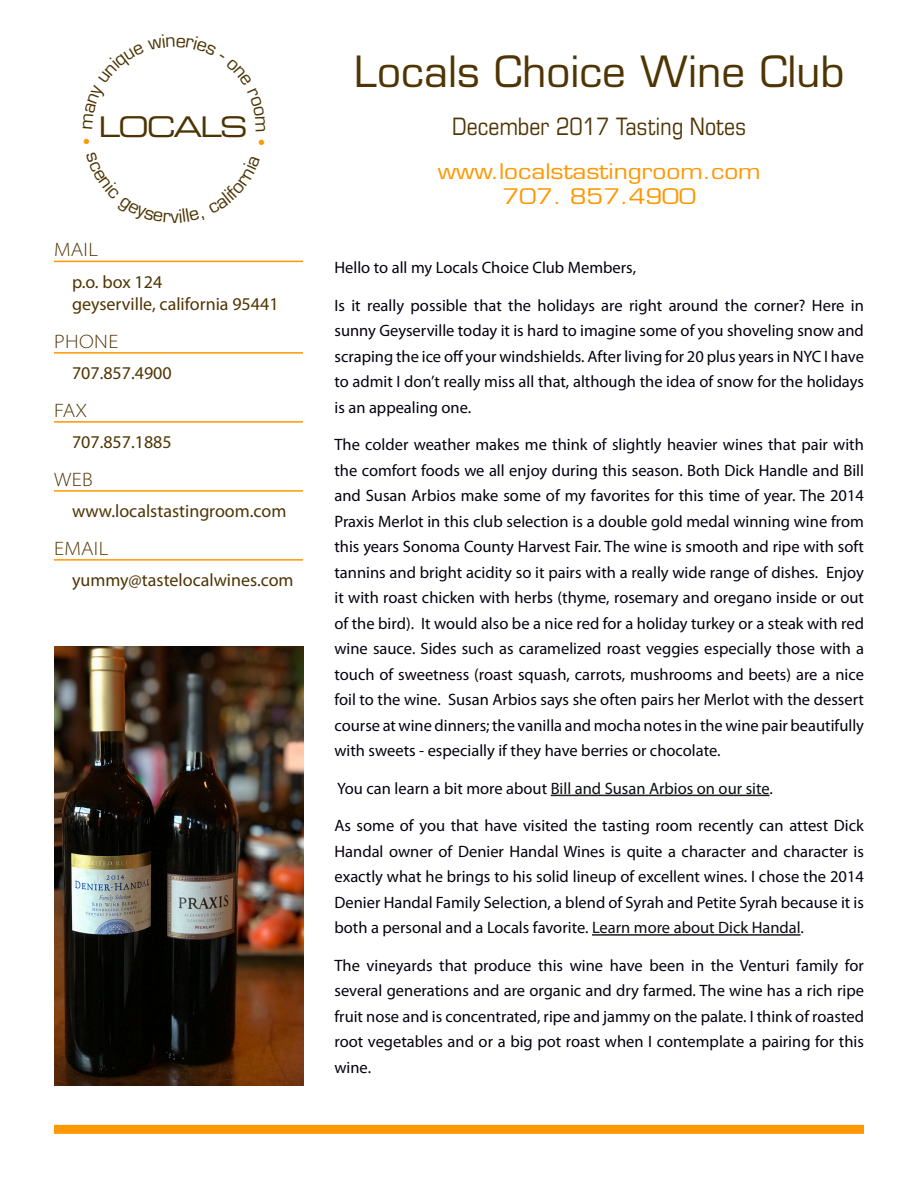
<style>
.page{position:relative;width:918px;height:1188px;background:#fff}
.page>*{position:absolute;margin:0;border:0;box-sizing:border-box;transform-origin:0 0}
.Top_Heading{font:42px "Eurostile";color:#4f3503}
.t1{font:28.5px "Eurostile Extended Two";letter-spacing:-.075em;color:#4c3503}
.Top_Sub-heading{font:condensed 24px "Eurostile";color:#4f3503}
.Top_Sub-heading-2{font:21px "Eurostile";color:#ff9700;scale:1.16 1}
.Top_Contact{font:21px "Eurostile";color:#ff9700;scale:1.16 1}
.Contact_Info_-_Caps{font:300 semi-expanded 19.5px "Myriad Pro";letter-spacing:.02em;color:#4f3503}
.Contact_Info_-_First{font:18px "Myriad Pro";color:#4f3503}
.Contact_Info_-_Next{font:18px "Myriad Pro";color:#4f3503}
.Paragraph_Welcome{font:16.5px/25.5px "Myriad Pro";color:#06000f;text-align:justify}
.Paragraph_Welcome-2{font:16.5px "Myriad Pro";color:#0a0d14}
.s1{color:#06000f}
.s2{color:#0a0d14}
</style>
<div class="page">
<div style="left:54px;top:1125px;width:810px;height:9px;background:#ff9700"></div>
<hr style="left:551px;top:795px;width:219px;height:1px;background:#231f20">
<hr style="left:592px;top:934px;width:209px;height:2px;background:#231f20">
<hr style="left:54px;top:261px;width:249px;height:1px;background:#ff9700">
<hr style="left:54px;top:352px;width:249px;height:2px;background:#ff9700">
<hr style="left:54px;top:421px;width:249px;height:2px;background:#ff9700">
<hr style="left:54px;top:490px;width:249px;height:2px;background:#ff9700">
<hr style="left:54px;top:559px;width:249px;height:2px;background:#ff9700">
<img style="left:54px;top:647px;width:249px;height:438px">
<p class="t1" style="left:98px;top:107px;width:151px">LOCALS</p>
<p class="Contact_Info_-_Caps" style="left:54px;top:239px;width:45px">MAIL</p>
<p class="Contact_Info_-_First" style="left:72px;top:270px;width:92px">p.o. box 124</p>
<p class="Contact_Info_-_Next" style="left:72px;top:293px;width:208px">geyserville, california 95441</p>
<p class="Contact_Info_-_Caps" style="left:54px;top:330px;width:66px">PHONE</p>
<p class="Contact_Info_-_First" style="left:72px;top:362px;width:101px">707.857.4900</p>
<p class="Contact_Info_-_Caps" style="left:54px;top:399px;width:34px">FAX</p>
<p class="Contact_Info_-_First" style="left:72px;top:431px;width:101px">707.857.1885</p>
<p class="Contact_Info_-_Caps" style="left:54px;top:468px;width:40px">WEB</p>
<p class="Contact_Info_-_First" style="left:72px;top:500px;width:216px">www.localstastingroom.com</p>
<p class="Contact_Info_-_Caps" style="left:54px;top:537px;width:56px">EMAIL</p>
<p class="Contact_Info_-_First" style="left:72px;top:569px;width:223px">yummy@tastelocalwines.com</p>
<p class="Top_Heading" style="left:354px;top:47px;width:492px">Locals Choice Wine Club</p>
<p class="Top_Sub-heading" style="left:452px;top:112px;width:296px">December 2017 Tasting Notes</p>
<p class="Top_Sub-heading-2" style="left:438px;top:158px;width:280px">www.localstastingroom.com</p>
<p class="Top_Contact" style="left:503px;top:183px;width:168px">707. 857.4900</p>
<p class="Paragraph_Welcome" style="left:334px;top:255px;width:303px">Hello to all my Locals Choice Club Members,</p>
<p class="Paragraph_Welcome" style="left:334px;top:292px;width:531px">Is it really possible that the holidays are right around the corner? Here in sunny Geyserville today it is hard to imagine some of you shoveling snow and scraping the ice off your windshields. After living for 20 plus years in NYC I have to admit I don’t really miss all that, although the idea of snow for the holidays is an appealing one.</p>
<p class="Paragraph_Welcome" style="left:334px;top:432px;width:531px">The colder weather makes me think of slightly heavier wines that pair with the comfort foods we all enjoy during this season. Both Dick Handle and Bill and Susan Arbios make some of my favorites for this time of year. The 2014<br>Praxis Merlot in this club selection is a double gold medal winning wine from this years Sonoma County Harvest Fair. The wine is smooth and ripe with soft tannins and bright acidity so it pairs with a really wide range of dishes. Enjoy it with roast chicken with herbs (thyme, rosemary and oregano inside or out of the bird). It would also be a nice red for a holiday turkey or a steak with red wine sauce. Sides such as caramelized roast veggies especially those with a touch of sweetness (roast squash, carrots, mushrooms and beets) are a nice foil to the wine. Susan Arbios says she often pairs her Merlot with the dessert course at wine dinners; the vanilla and mocha notes in the wine pair beautifully with sweets - especially if they have berries or chocolate.</p>
<p class="Paragraph_Welcome-2" style="left:337px;top:778px;width:437px"><span class="s1">You can learn a bit more about</span> Bill and Susan Arbios on our site<span class="s1">.</span></p>
<p class="Paragraph_Welcome" style="left:334px;top:813px;width:531px">As some of you that have visited the tasting room recently can attest Dick Handal owner of Denier Handal Wines is quite a character and character is exactly what he brings to his solid lineup of excellent wines. I chose the 2014<br>Denier Handal Family Selection, a blend of Syrah and Petite Syrah because it is both a personal and a Locals favorite. <span class="s2">Learn more about Dick Handal</span>.</p>
<p class="Paragraph_Welcome" style="left:334px;top:952px;width:531px">The vineyards that produce this wine have been in the Venturi family for several generations and are organic and dry farmed. The wine has a rich ripe fruit nose and is concentrated, ripe and jammy on the palate. I think of roasted root vegetables and or a big pot roast when I contemplate a pairing for this wine.</p>
</div>
